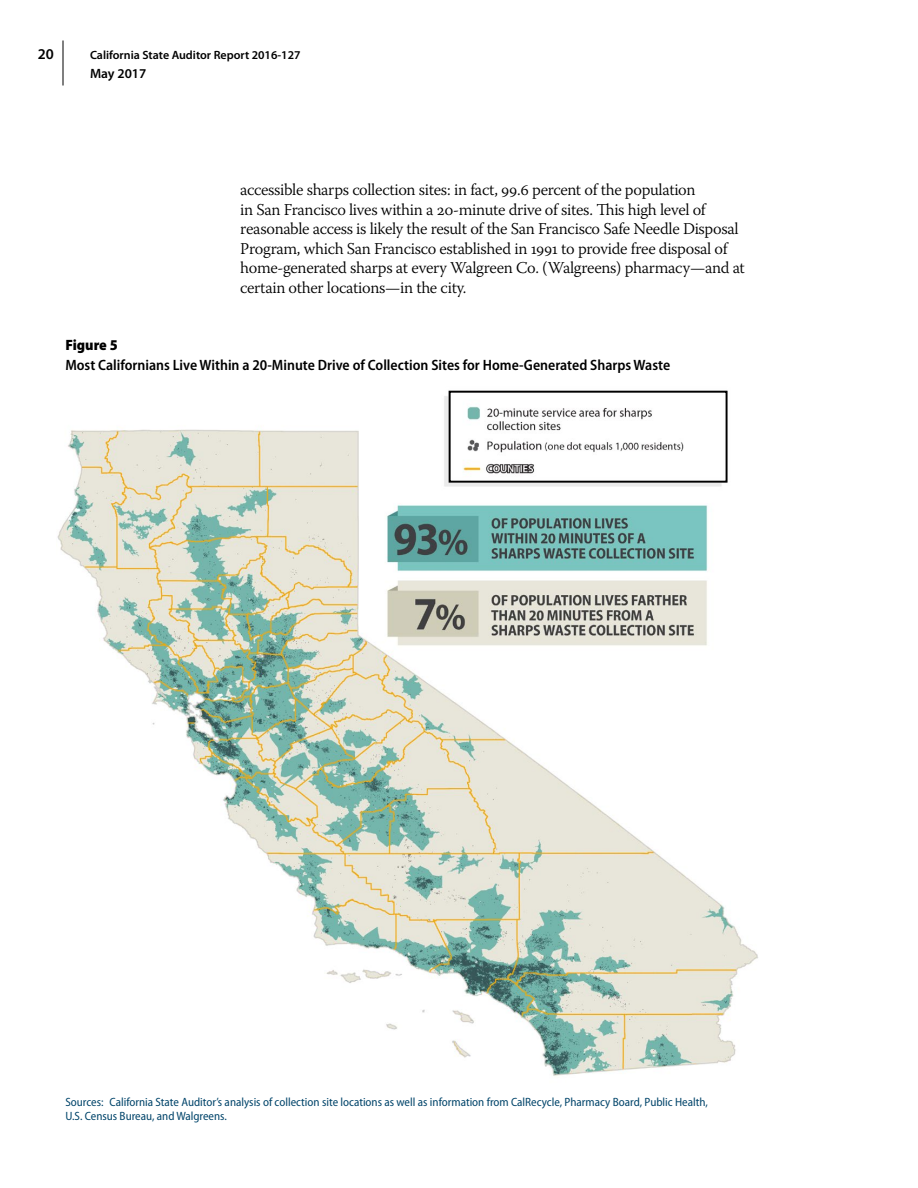
<style>
.page{position:relative;width:918px;height:1188px;background:#fff}
.page>*{position:absolute;margin:0;border:0;box-sizing:border-box;transform-origin:0 0}
.t1{font:300 16.5px/19.5px "Warnock Pro";letter-spacing:-.02em;color:#000}
.t2{font:600 semi-condensed 15px "Myriad Pro";color:#000}
.t3{font:900 semi-condensed 15px "Myriad Pro";color:#000}
.t4{font:600 15px "Myriad Pro";color:#000}
.t5{font:600 13.5px "Myriad Pro";color:#000}
.t6{font:semi-condensed 12px/13.5px "Myriad Pro";color:#00446a}
.t7{font:600 12px "Myriad Pro";color:#000}
</style>
<div class="page">
<hr style="left:63px;top:40px;width:1px;height:46px;background:#000">
<img style="left:57px;top:390px;width:701px;height:686px">
<div style="left:449px;top:391px;width:279px;height:92px;border:2px solid #000"></div>
<p class="t4" style="left:38px;top:45px;width:18px">20</p>
<p class="t7" style="left:90px;top:48px;width:212px">California State Auditor Report 2016-127</p>
<p class="t5" style="left:90px;top:66px;width:58px">May 2017</p>
<p class="t1" style="left:240px;top:180px;width:506px">accessible sharps collection sites: in fact, 99.6 percent of the population<br>in San Francisco lives within a 20‑minute drive of sites. This high level of reasonable access is likely the result of the San Francisco Safe Needle Disposal Program, which San Francisco established in 1991 to provide free disposal of home‑generated sharps at every Walgreen Co. (Walgreens) pharmacy—and at certain other locations—in the city.</p>
<p class="t3" style="left:65px;top:337px;width:54px">Figure 5</p>
<p class="t2" style="left:65px;top:356px;width:606px">Most Californians Live Within a 20‑Minute Drive of Collection Sites for Home‑Generated Sharps Waste</p>
<p class="t6" style="left:65px;top:1096px;width:644px">Sources: California State Auditor’s analysis of collection site locations as well as information from CalRecycle, Pharmacy Board, Public Health,<br>U.S. Census Bureau, and Walgreens.</p>
</div>
